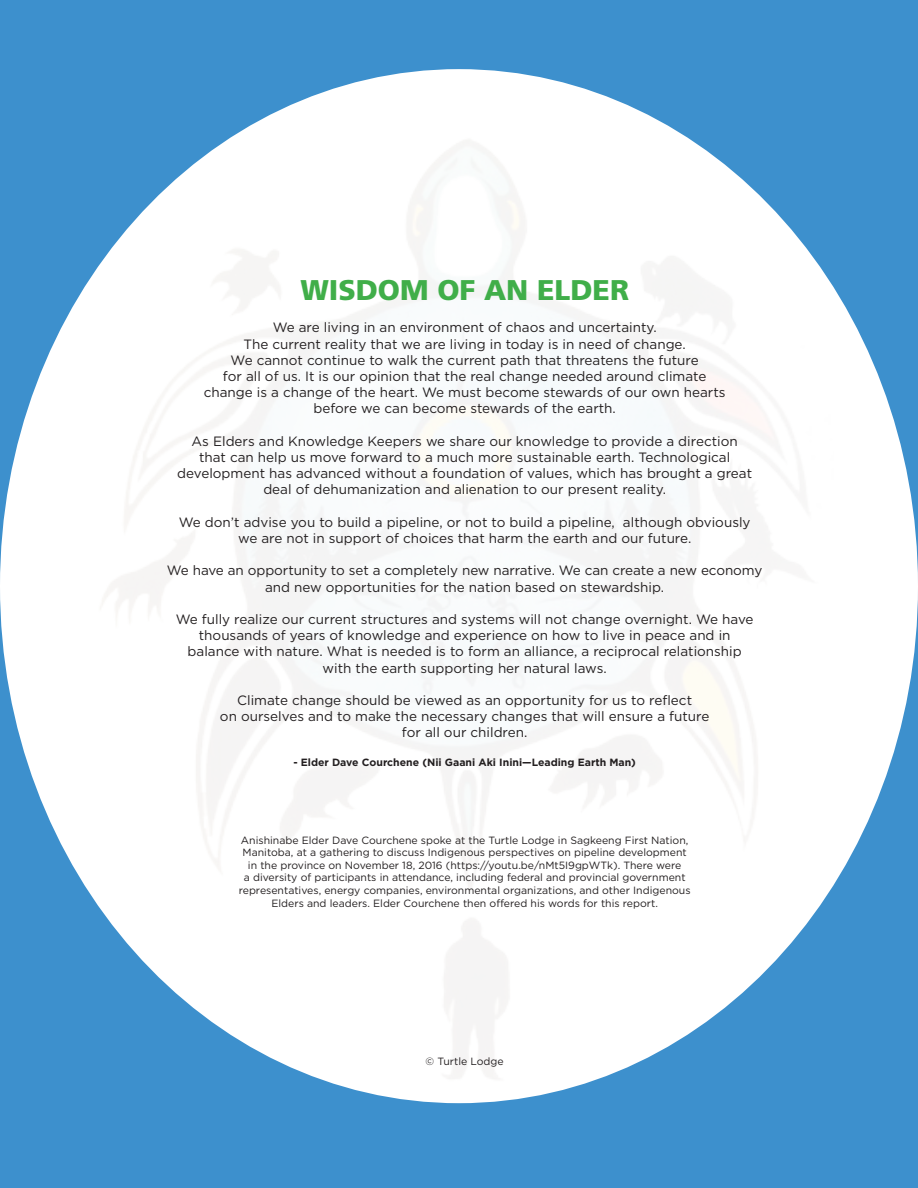
<style>
.page{position:relative;width:918px;height:1188px;background:#3d90cd}
.page>*{position:absolute;margin:0;border:0;box-sizing:border-box;transform-origin:0 0}
.t1{font:900 28.5px "Frutiger LT Std";color:#40ae49}
.t2{font:13.5px/16.2px "Gotham";color:#231f20;text-align:center}
.t3{font:10.5px/12.6px "Gotham";color:#231f20;text-align:center}
.t4{font:700 10.5px "Gotham";color:#231f20}
</style>
<div class="page">
<div style="left:0;top:69px;width:918px;height:1034px;background:#fff;border-radius:50%"></div>
<img style="left:95px;top:132px;width:739px;height:972px">
<h1 class="t1" style="left:300px;top:273px;width:330px">WISDOM OF AN ELDER</h1>
<p class="t2" style="left:204px;top:319px;width:523px">We are living in an environment of chaos and uncertainty.<br>The current reality that we are living in today is in need of change.<br>We cannot continue to walk the current path that threatens the future<br>for all of us. It is our opinion that the real change needed around climate change is a change of the heart. We must become stewards of our own hearts before we can become stewards of the earth.</p>
<p class="t2" style="left:177px;top:433px;width:576px">As Elders and Knowledge Keepers we share our knowledge to provide a direction that can help us move forward to a much more sustainable earth. Technological development has advanced without a foundation of values, which has brought a great deal of dehumanization and alienation to our present reality.</p>
<p class="t2" style="left:179px;top:514px;width:573px">We don’t advise you to build a pipeline, or not to build a pipeline, although obviously we are not in support of choices that harm the earth and our future.</p>
<p class="t2" style="left:167px;top:562px;width:597px">We have an opportunity to set a completely new narrative. We can create a new economy and new opportunities for the nation based on stewardship.</p>
<p class="t2" style="left:176px;top:611px;width:579px">We fully realize our current structures and systems will not change overnight. We have thousands of years of knowledge and experience on how to live in peace and in balance with nature. What is needed is to form an alliance, a reciprocal relationship with the earth supporting her natural laws.</p>
<p class="t2" style="left:220px;top:692px;width:491px">Climate change should be viewed as an opportunity for us to reflect<br>on ourselves and to make the necessary changes that will ensure a future for all our children.</p>
<p class="t4" style="left:293px;top:756px;width:344px">- Elder Dave Courchene (Nii Gaani Aki Inini—Leading Earth Man)</p>
<p class="t3" style="left:239px;top:833px;width:453px">Anishinabe Elder Dave Courchene spoke at the Turtle Lodge in Sagkeeng First Nation, Manitoba, at a gathering to discuss Indigenous perspectives on pipeline development in the province on November 18, 2016 (https://youtu.be/nMt5I9gpWTk). There were<br>a diversity of participants in attendance, including federal and provincial government representatives, energy companies, environmental organizations, and other Indigenous Elders and leaders. Elder Courchene then offered his words for this report.</p>
<p class="t3" style="left:426px;top:1055px;width:80px">© Turtle Lodge</p>
</div>
